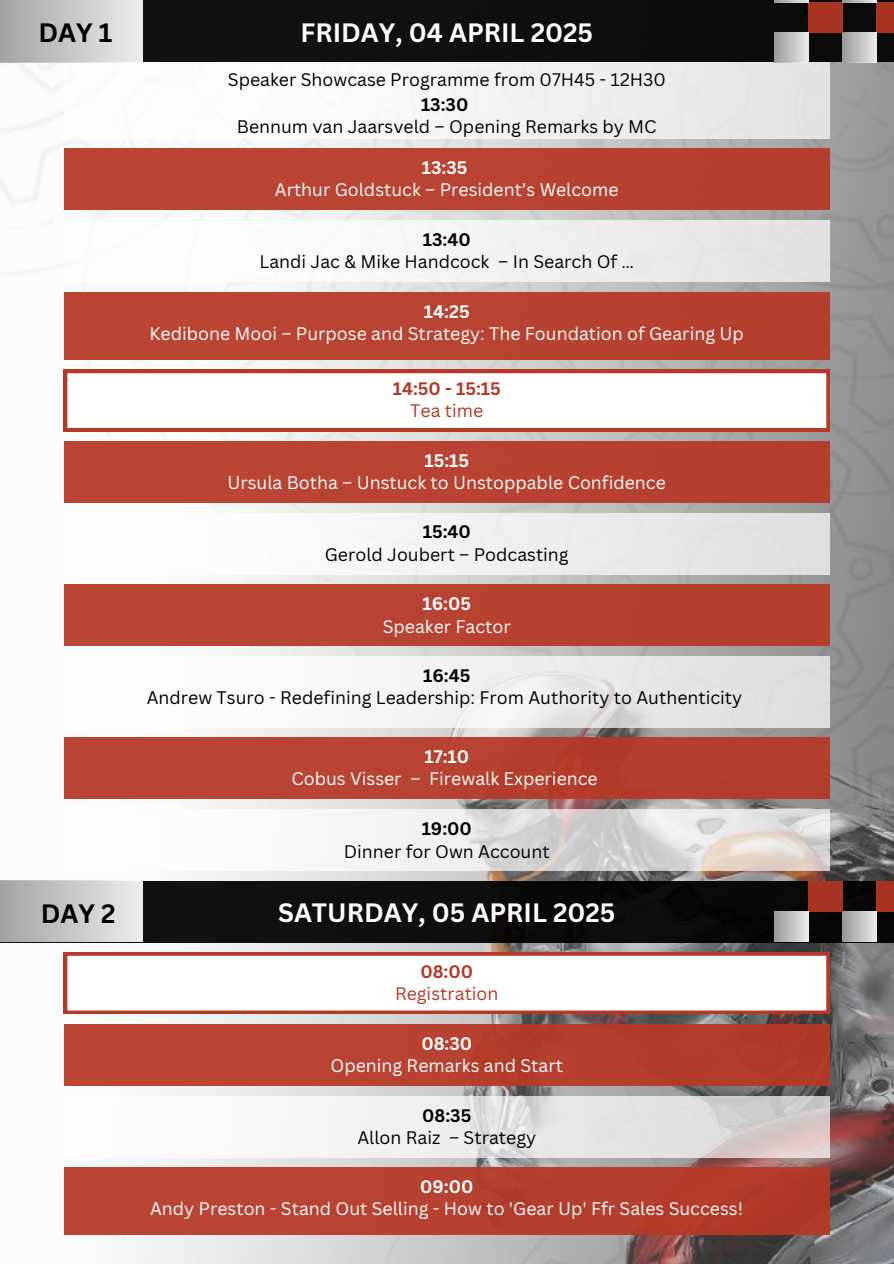
<style>
.page{position:relative;width:894px;height:1264px;background:#fff}
.page>*{position:absolute;margin:0;border:0;box-sizing:border-box;transform-origin:0 0}
.t1{font:700 25.8px "Canva Sans";color:#fff}
.t2{font:700 25.8px "Canva Sans";color:#000}
.t3{font:17.7px "Canva Sans";color:#fff}
.t4{font:17.7px "Canva Sans";color:#000}
.t5{font:700 17.7px "Canva Sans";color:#fff}
.t6{font:700 17.7px "Canva Sans";color:#000}
.t7{font:17.7px "Canva Sans";color:#b63826}
.t8{font:700 17.7px "Canva Sans";color:#b63826}
</style>
<div class="page">
<img style="left:0;top:62px;width:893px;height:1201px">
<img style="left:445px;top:666px;width:448px;height:597px">
<div style="left:64px;top:62px;width:765px;height:76px;background:linear-gradient(to right,#fff,#e5e5e5)"></div>
<div style="left:64px;top:148px;width:765px;height:62px;background:#b84333"></div>
<div style="left:64px;top:220px;width:765px;height:61px;background:linear-gradient(to right,#fff,#e3e3e3)"></div>
<div style="left:64px;top:292px;width:765px;height:68px;background:#b84332"></div>
<svg style="left:64px;top:370px;width:765px;height:61px"></svg>
<div style="left:64px;top:441px;width:765px;height:61px;background:#b84332"></div>
<div style="left:64px;top:513px;width:765px;height:61px;background:linear-gradient(to right,#fff,#e0e0e0)"></div>
<div style="left:64px;top:584px;width:765px;height:62px;background:#b84332"></div>
<div style="left:64px;top:656px;width:765px;height:71px;background:linear-gradient(to right,#fff,#deddde)"></div>
<div style="left:64px;top:737px;width:765px;height:62px;background:#b84332"></div>
<svg style="left:64px;top:809px;width:765px;height:61px"></svg>
<div style="left:0;top:0;width:893px;height:62px;background:#0f0f0f"></div>
<div style="left:0;top:0;width:142px;height:62px;background:linear-gradient(to right,#a3a3a3,#ececec)"></div>
<div style="left:0;top:880px;width:893px;height:62px;background:#0e0e0e"></div>
<div style="left:0;top:880px;width:142px;height:61px;background:linear-gradient(to right,#a3a3a3,#ececec)"></div>
<svg style="left:64px;top:952px;width:765px;height:61px"></svg>
<div style="left:64px;top:1024px;width:765px;height:61px;background:#b74231"></div>
<svg style="left:64px;top:1095px;width:765px;height:62px"></svg>
<div style="left:64px;top:1167px;width:765px;height:67px;background:#b74231"></div>
<div style="left:876px;top:881px;width:17px;height:30px;background:#a93423"></div>
<div style="left:842px;top:911px;width:34px;height:30px;background:linear-gradient(to right,#989898,#e6e6e6)"></div>
<div style="left:808px;top:881px;width:34px;height:30px;background:#a93423"></div>
<div style="left:774px;top:911px;width:34px;height:30px;background:linear-gradient(to right,#989898,#e5e5e5)"></div>
<div style="left:876px;top:2px;width:17px;height:30px;background:#a93424"></div>
<div style="left:842px;top:32px;width:34px;height:30px;background:linear-gradient(to right,#989898,#e6e6e6)"></div>
<div style="left:808px;top:2px;width:34px;height:30px;background:#a93424"></div>
<div style="left:774px;top:32px;width:34px;height:30px;background:linear-gradient(to right,#999,#e6e6e6)"></div>
<hr style="left:842px;top:0;width:34px;height:2px;background:#fff">
<hr style="left:774px;top:0;width:34px;height:2px;background:#fff">
<h1 class="t2" style="left:38px;top:15px;width:75px">DAY 1</h1>
<h1 class="t1" style="left:300px;top:15px;width:294px">FRIDAY, 04 APRIL 2025</h1>
<p class="t4" style="left:228px;top:68px;width:439px">Speaker Showcase Programme from 07H45 - 12H30</p>
<p class="t6" style="left:421px;top:92px;width:49px">13:30</p>
<p class="t4" style="left:237px;top:115px;width:421px">Bennum van Jaarsveld – Opening Remarks by MC</p>
<p class="t5" style="left:422px;top:155px;width:47px">13:35</p>
<p class="t3" style="left:275px;top:177px;width:345px">Arthur Goldstuck – President’s Welcome</p>
<p class="t6" style="left:422px;top:227px;width:49px">13:40</p>
<p class="t4" style="left:259px;top:249px;width:376px">Landi Jac &amp; Mike Handcock – In Search Of …</p>
<p class="t5" style="left:424px;top:298px;width:47px">14:25</p>
<p class="t3" style="left:149px;top:321px;width:595px">Kedibone Mooi – Purpose and Strategy: The Foundation of Gearing Up</p>
<p class="t8" style="left:392px;top:376px;width:110px">14:50 - 15:15</p>
<p class="t7" style="left:410px;top:398px;width:74px">Tea time</p>
<p class="t5" style="left:424px;top:448px;width:46px">15:15</p>
<p class="t3" style="left:227px;top:470px;width:440px">Ursula Botha – Unstuck to Unstoppable Confidence</p>
<p class="t6" style="left:422px;top:519px;width:50px">15:40</p>
<p class="t4" style="left:325px;top:542px;width:245px">Gerold Joubert – Podcasting</p>
<p class="t5" style="left:422px;top:591px;width:50px">16:05</p>
<p class="t3" style="left:382px;top:613px;width:129px">Speaker Factor</p>
<p class="t6" style="left:423px;top:663px;width:49px">16:45</p>
<p class="t4" style="left:147px;top:685px;width:597px">Andrew Tsuro - Redefining Leadership: From Authority to Authenticity</p>
<p class="t5" style="left:424px;top:744px;width:46px">17:10</p>
<p class="t3" style="left:291px;top:766px;width:308px">Cobus Visser – Firewalk Experience</p>
<p class="t6" style="left:421px;top:815px;width:52px">19:00</p>
<p class="t4" style="left:344px;top:838px;width:207px">Dinner for Own Account</p>
<h1 class="t2" style="left:41px;top:895px;width:76px">DAY 2</h1>
<h1 class="t1" style="left:278px;top:894px;width:339px">SATURDAY, 05 APRIL 2025</h1>
<p class="t8" style="left:420px;top:959px;width:54px">08:00</p>
<p class="t7" style="left:395px;top:981px;width:105px">Registration</p>
<p class="t5" style="left:421px;top:1030px;width:52px">08:30</p>
<p class="t3" style="left:330px;top:1053px;width:234px">Opening Remarks and Start</p>
<p class="t6" style="left:422px;top:1102px;width:51px">08:35</p>
<p class="t4" style="left:357px;top:1124px;width:180px">Allon Raiz – Strategy</p>
<p class="t5" style="left:420px;top:1174px;width:55px">09:00</p>
<p class="t3" style="left:150px;top:1196px;width:594px">Andy Preston - Stand Out Selling - How to 'Gear Up' Ffr Sales Success!</p>
</div>
